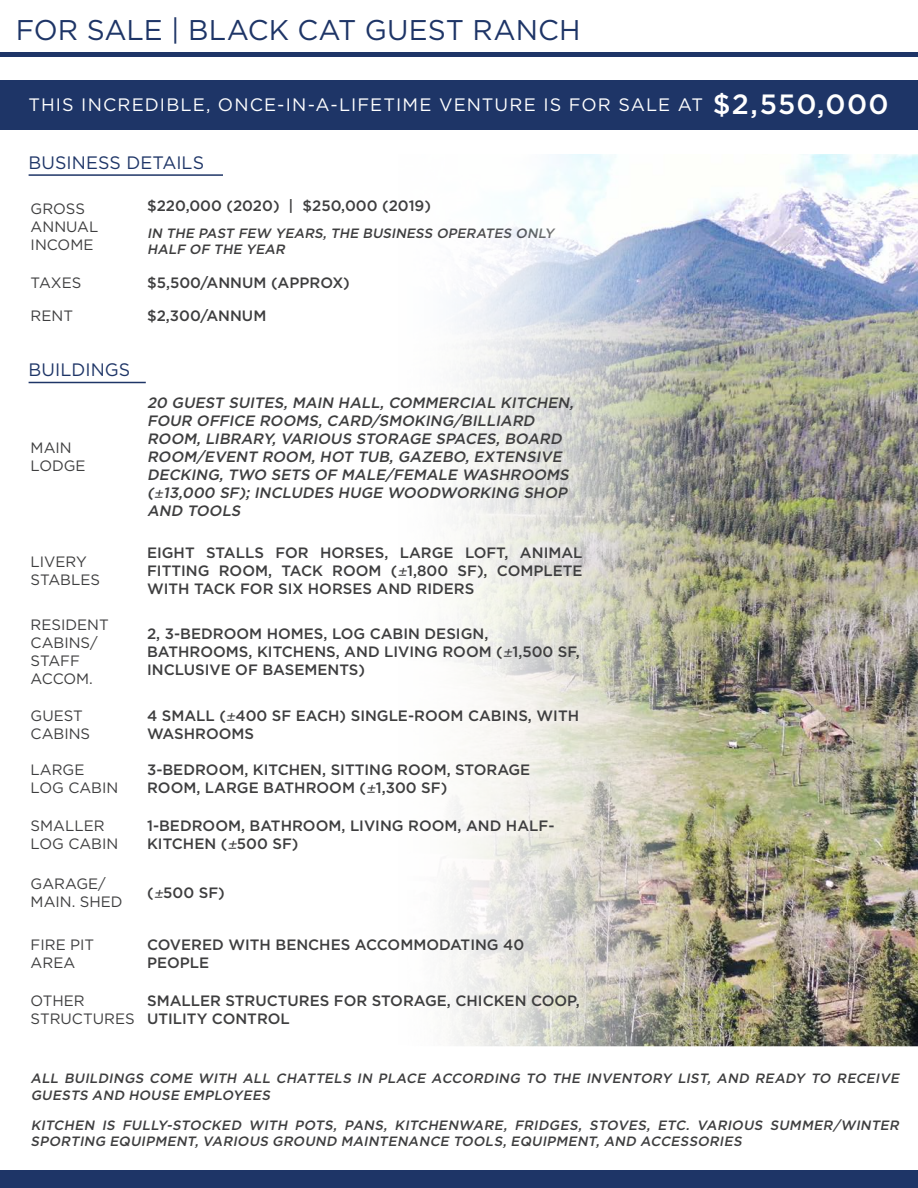
<style>
.page{position:relative;width:918px;height:1188px;background:#fff}
.page>*{position:absolute;margin:0;border:0;box-sizing:border-box;transform-origin:0 0}
.t1{font:28.5px "Gotham";color:#1e3567}
.t2{font:500 27.9px "Gotham";letter-spacing:.04em;color:#fff}
.t3{font:18px "Gotham";letter-spacing:.06em;color:#fff}
.t4{font:18px "Gotham";letter-spacing:.005em;color:#1e3567}
.t5{font:500 15px/18px "Gotham";color:#3e3e3f}
.t6{font:italic 500 15px/18px "Gotham";color:#3e3e3f}
.t7{font:15px/18px "Gotham";color:#3e3e3f}
.Bullets_Spaced_out{font:italic 500 13.5px/16.5px "Gotham";color:#3e3e3f}
.t8{font:italic 500 13.5px/16.2px "Gotham";color:#3e3e3f}
.s1{font-family:"Gotham Pro";font-weight:400}
.s2{font-family:"Gotham Pro";font-weight:400;font-style:italic}
</style>
<div class="page">
<div style="left:0;top:52px;width:918px;height:5px;background:#1e3567"></div>
<div style="left:0;top:1171px;width:918px;height:17px;background:#1e3567"></div>
<div style="left:0;top:80px;width:918px;height:50px;background:#1e3567"></div>
<hr style="left:29px;top:174px;width:194px;height:2px;background:#1e3567">
<img style="left:448px;top:154px;width:470px;height:892px">
<hr style="left:29px;top:382px;width:117px;height:1px;background:#1e3567">
<p class="t1" style="left:16px;top:15px;width:566px">FOR SALE | BLACK CAT GUEST RANCH</p>
<p class="t3" style="left:28px;top:95px;width:676px">THIS INCREDIBLE, ONCE-IN-A-LIFETIME VENTURE IS FOR SALE AT</p>
<p class="t2" style="left:713px;top:86px;width:177px">$2,550,000</p>
<p class="t4" style="left:29px;top:152px;width:177px">BUSINESS DETAILS</p>
<p class="t7" style="left:31px;top:200px;width:56px">GROSS</p>
<p class="t7" style="left:31px;top:218px;width:69px">ANNUAL<br>INCOME</p>
<p class="t5" style="left:147px;top:196px;width:286px">$220,000 (2020) | $250,000 (2019)</p>
<p class="t8" style="left:147px;top:225px;width:411px">IN THE PAST FEW YEARS, THE BUSINESS OPERATES ONLY<br>HALF OF THE YEAR</p>
<p class="t7" style="left:31px;top:274px;width:52px">TAXES</p>
<p class="t5" style="left:147px;top:274px;width:204px">$5,500/ANNUM (APPROX)</p>
<p class="t7" style="left:31px;top:306px;width:44px">RENT</p>
<p class="t5" style="left:147px;top:306px;width:121px">$2,300/ANNUM</p>
<p class="t4" style="left:29px;top:360px;width:103px">BUILDINGS</p>
<p class="t7" style="left:31px;top:438px;width:43px">MAIN</p>
<p class="t7" style="left:31px;top:456px;width:56px">LODGE</p>
<p class="t7" style="left:31px;top:553px;width:58px">LIVERY</p>
<p class="t7" style="left:31px;top:571px;width:71px">STABLES</p>
<p class="t7" style="left:31px;top:615px;width:80px">RESIDENT</p>
<p class="t7" style="left:31px;top:633px;width:69px">CABINS/</p>
<p class="t7" style="left:31px;top:651px;width:51px">STAFF</p>
<p class="t7" style="left:31px;top:669px;width:64px">ACCOM.</p>
<p class="t7" style="left:31px;top:706px;width:54px">GUEST</p>
<p class="t7" style="left:31px;top:724px;width:61px">CABINS</p>
<p class="t7" style="left:31px;top:760px;width:55px">LARGE</p>
<p class="t7" style="left:31px;top:778px;width:89px">LOG CABIN</p>
<p class="t7" style="left:31px;top:816px;width:75px">SMALLER</p>
<p class="t7" style="left:31px;top:834px;width:89px">LOG CABIN</p>
<p class="t7" style="left:31px;top:875px;width:77px">GARAGE/</p>
<p class="t7" style="left:31px;top:893px;width:94px">MAIN. SHED</p>
<p class="t6" style="left:147px;top:393px;width:431px">20 GUEST SUITES, MAIN HALL, COMMERCIAL KITCHEN, FOUR OFFICE ROOMS, CARD/SMOKING/BILLIARD ROOM, LIBRARY, VARIOUS STORAGE SPACES, BOARD ROOM/EVENT ROOM, HOT TUB, GAZEBO, EXTENSIVE DECKING, TWO SETS OF MALE/FEMALE WASHROOMS (<span class="s1">±</span>13,000 SF); INCLUDES HUGE WOODWORKING SHOP AND TOOLS</p>
<p class="t5" style="left:147px;top:544px;width:437px;text-align:justify">EIGHT STALLS FOR HORSES, LARGE LOFT, ANIMAL FITTING ROOM, TACK ROOM (<span class="s2">±</span>1,800 SF), COMPLETE WITH TACK FOR SIX HORSES AND RIDERS</p>
<p class="t5" style="left:147px;top:624px;width:434px">2, 3-BEDROOM HOMES, LOG CABIN DESIGN,<br>BATHROOMS, KITCHENS, AND LIVING ROOM (<span class="s2">±</span>1,500 SF,<br>INCLUSIVE OF BASEMENTS)</p>
<p class="t5" style="left:147px;top:706px;width:434px">4 SMALL (<span class="s2">±</span>400 SF EACH) SINGLE-ROOM CABINS, WITH<br>WASHROOMS</p>
<p class="t5" style="left:147px;top:760px;width:385px">3-BEDROOM, KITCHEN, SITTING ROOM, STORAGE<br>ROOM, LARGE BATHROOM (<span class="s2">±</span>1,300 SF)</p>
<p class="t5" style="left:147px;top:816px;width:409px">1-BEDROOM, BATHROOM, LIVING ROOM, AND HALF-<br>KITCHEN (<span class="s2">±</span>500 SF)</p>
<p class="t5" style="left:147px;top:884px;width:79px">(<span class="s2">±</span>500 SF)</p>
<p class="t7" style="left:31px;top:935px;width:65px">FIRE PIT<br>AREA</p>
<p class="t5" style="left:147px;top:935px;width:379px">COVERED WITH BENCHES ACCOMMODATING 40<br>PEOPLE</p>
<p class="t7" style="left:31px;top:991px;width:56px">OTHER</p>
<p class="t7" style="left:31px;top:1009px;width:105px">STRUCTURES</p>
<p class="t5" style="left:147px;top:991px;width:434px">SMALLER STRUCTURES FOR STORAGE, CHICKEN COOP,<br>UTILITY CONTROL</p>
<p class="Bullets_Spaced_out" style="left:31px;top:1070px;width:873px">ALL BUILDINGS COME WITH ALL CHATTELS IN PLACE ACCORDING TO THE INVENTORY LIST, AND READY TO RECEIVE<br>GUESTS AND HOUSE EMPLOYEES</p>
<p class="Bullets_Spaced_out" style="left:31px;top:1117px;width:873px">KITCHEN IS FULLY-STOCKED WITH POTS, PANS, KITCHENWARE, FRIDGES, STOVES, ETC. VARIOUS SUMMER/WINTER<br>SPORTING EQUIPMENT, VARIOUS GROUND MAINTENANCE TOOLS, EQUIPMENT, AND ACCESSORIES</p>
</div>
